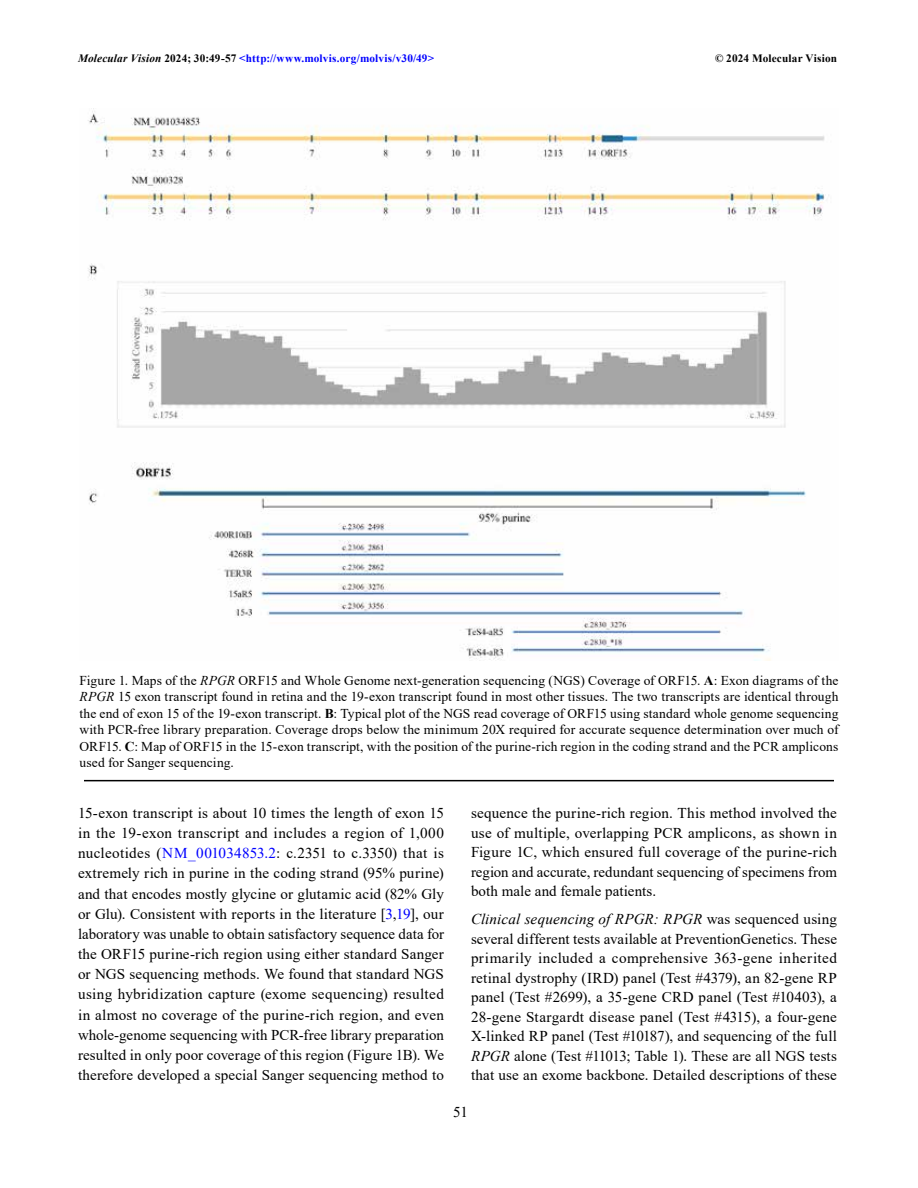
<style>
.page{position:relative;width:918px;height:1188px;background:#fff}
.page>*{position:absolute;margin:0;border:0;box-sizing:border-box;transform-origin:0 0}
.t1{font:15px/20.1px "Times New Roman";letter-spacing:.005em;color:#000;text-align:justify}
.t2{font:13.5px/16.5px "Times New Roman";letter-spacing:.005em;color:#000;text-align:justify}
.t3{font:700 11.25px "Times New Roman";letter-spacing:.015em;color:#00f}
.t4{font:700 11.25px "Times New Roman";letter-spacing:.015em;color:#000}
.s1{font-style:italic;color:#000}
.s2{color:#000}
.s3{font-style:italic}
.s4{font-weight:700}
.s5{color:#00f}
</style>
<div class="page">
<img style="left:88px;top:108px;width:741px;height:553px">
<hr style="left:84px;top:780px;width:750px;height:1px;background:#000">
<p class="t3" style="left:78px;top:50px;width:358px"><span class="s1">Molecular Vision</span> <span class="s2">2024; 30:49-57</span> &lt;http://www.molvis.org/molvis/v30/49&gt;</p>
<p class="t4" style="left:715px;top:50px;width:123px">© 2024 Molecular Vision</p>
<p class="t2" style="left:79px;top:671px;width:761px">Figure 1. Maps of the <span class="s3">RPGR</span> ORF15 and Whole Genome next-generation sequencing (NGS) Coverage of ORF15. <span class="s4">A</span>: Exon diagrams of the <span class="s3">RPGR</span> 15 exon transcript found in retina and the 19-exon transcript found in most other tissues. The two transcripts are identical through the end of exon 15 of the 19-exon transcript. <span class="s4">B</span>: Typical plot of the NGS read coverage of ORF15 using standard whole genome sequencing with PCR-free library preparation. Coverage drops below the minimum 20X required for accurate sequence determination over much of ORF15. <span class="s4">C</span>: Map of ORF15 in the 15-exon transcript, with the position of the purine-rich region in the coding strand and the PCR amplicons used for Sanger sequencing.</p>
<p class="t1" style="left:78px;top:803px;width:368px">15-exon transcript is about 10 times the length of exon 15 in the 19-exon transcript and includes a region of 1,000 nucleotides (<span class="s5">NM_001034853.2</span>: c.2351 to c.3350) that is extremely rich in purine in the coding strand (95% purine) and that encodes mostly glycine or glutamic acid (82% Gly or Glu). Consistent with reports in the literature [<span class="s5">3</span>,<span class="s5">19</span>], our laboratory was unable to obtain satisfactory sequence data for the ORF15 purine-rich region using either standard Sanger or NGS sequencing methods. We found that standard NGS using hybridization capture (exome sequencing) resulted in almost no coverage of the purine-rich region, and even whole-genome sequencing with PCR-free library preparation resulted in only poor coverage of this region (Figure 1B). We therefore developed a special Sanger sequencing method to</p>
<p class="t1" style="left:471px;top:803px;width:368px;line-height:19.5px">sequence the purine-rich region. This method involved the use of multiple, overlapping PCR amplicons, as shown in Figure 1C, which ensured full coverage of the purine-rich region and accurate, redundant sequencing of specimens from both male and female patients.</p>
<p class="t1" style="left:471px;top:909px;width:368px;line-height:19.5px"><span class="s3">Clinical sequencing of RPGR: RPGR</span> was sequenced using several different tests available at PreventionGenetics. These primarily included a comprehensive 363-gene inherited retinal dystrophy (IRD) panel (Test #4379), an 82-gene RP panel (Test #2699), a 35-gene CRD panel (Test #10403), a 28-gene Stargardt disease panel (Test #4315), a four-gene X-linked RP panel (Test #10187), and sequencing of the full <span class="s3">RPGR</span> alone (Test #11013; Table 1). These are all NGS tests that use an exome backbone. Detailed descriptions of these</p>
<p class="t1" style="left:453px;top:1102px;width:16px">51</p>
</div>
